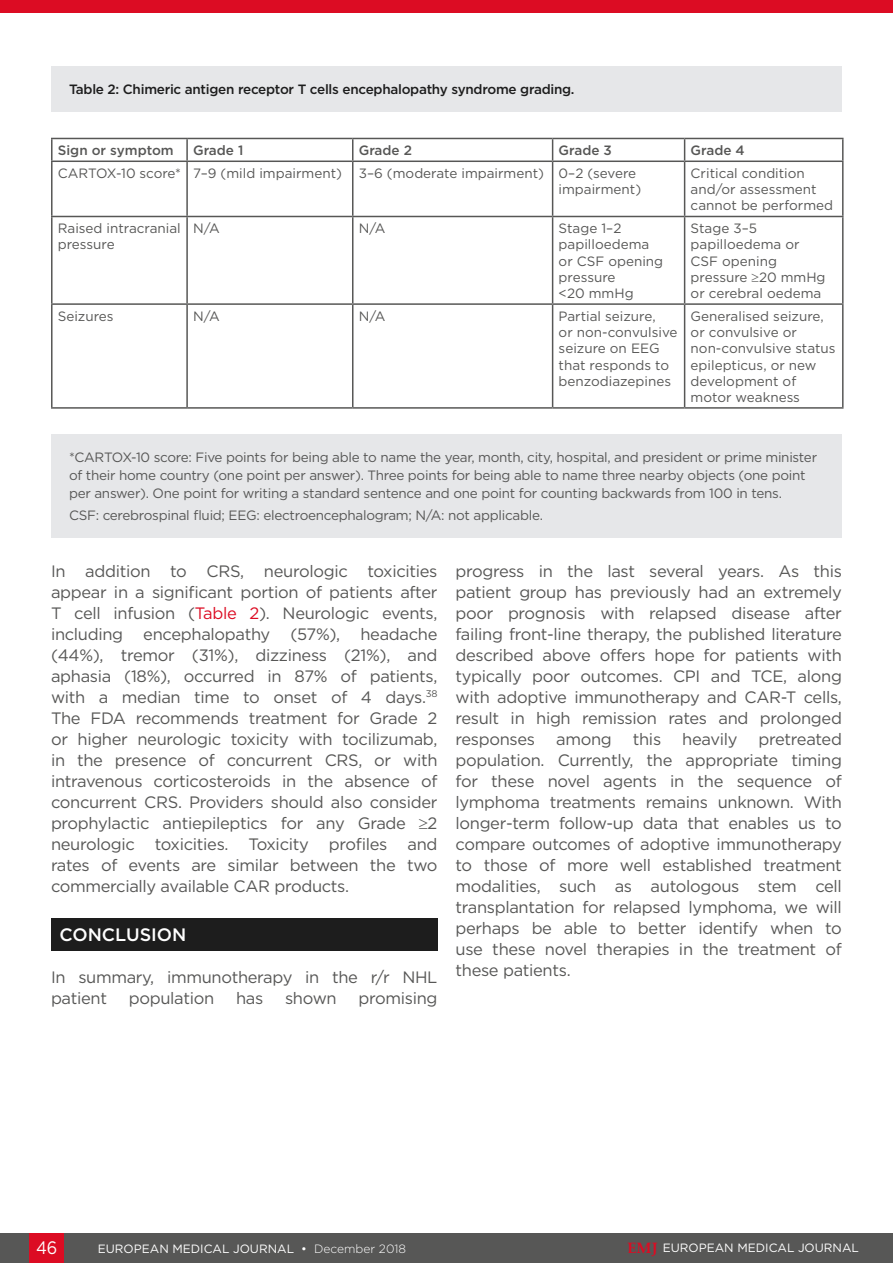
<style>
.page{position:relative;width:893px;height:1263px;background:#fff}
.page>*{position:absolute;margin:0;border:0;box-sizing:border-box;transform-origin:0 0}
.H1__Heading_1{font:500 18px "Gotham";color:#fff}
.t1{font:18px "Gotham";color:#fff;scale:.9 1}
.Body_Text{font:16.5px/21px "Gotham";letter-spacing:-.02em;color:#575756;text-align:justify}
.t2{font:13.5px/16.2px "Gotham";letter-spacing:-.015em;color:#575756}
.t3{font:500 13.5px "Gotham";letter-spacing:-.02em;color:#1d1d1d}
.t4{font:500 13.5px "Gotham";color:#575756}
.t5{font:12px "Gotham";color:#fff}
.s1{color:#dc0c23}
.s2{font-weight:300}
.s3{font-family:"Palatino Linotype";font-weight:700;font-size:15px;color:#dc0c23}
</style>
<div class="page">
<div style="left:0;top:1233px;width:893px;height:30px;background:#575756"></div>
<div style="left:30px;top:1233px;width:34px;height:30px;background:#dc0c23"></div>
<div style="left:0;top:0;width:893px;height:13px;background:#dc0c23"></div>
<div style="left:51px;top:918px;width:386px;height:33px;background:#1d1d1d"></div>
<div style="left:51px;top:67px;width:791px;height:45px;background:#e6e7e9"></div>
<div style="left:51px;top:434px;width:791px;height:104px;background:#e6e7e9"></div>
<hr style="left:51px;top:138px;width:136px;height:1px;background:#575756">
<hr style="left:51px;top:139px;width:2px;height:22px;background:#575756">
<hr style="left:187px;top:138px;width:166px;height:1px;background:#575756">
<hr style="left:186px;top:139px;width:2px;height:22px;background:#575756">
<hr style="left:353px;top:138px;width:200px;height:1px;background:#575756">
<svg style="left:352px;top:139px;width:1px;height:22px"></svg>
<hr style="left:553px;top:138px;width:132px;height:1px;background:#575756">
<svg style="left:552px;top:139px;width:1px;height:22px"></svg>
<hr style="left:685px;top:138px;width:158px;height:1px;background:#575756">
<svg style="left:684px;top:139px;width:1px;height:22px"></svg>
<svg style="left:842px;top:139px;width:1px;height:22px"></svg>
<hr style="left:51px;top:161px;width:136px;height:1px;background:#575756">
<hr style="left:51px;top:162px;width:2px;height:54px;background:#575756">
<hr style="left:187px;top:161px;width:166px;height:1px;background:#575756">
<hr style="left:186px;top:162px;width:2px;height:54px;background:#575756">
<hr style="left:353px;top:161px;width:200px;height:1px;background:#575756">
<hr style="left:352px;top:162px;width:1px;height:54px;background:#575756">
<hr style="left:553px;top:161px;width:132px;height:1px;background:#575756">
<hr style="left:552px;top:162px;width:1px;height:54px;background:#575756">
<hr style="left:685px;top:161px;width:158px;height:1px;background:#575756">
<hr style="left:684px;top:162px;width:1px;height:54px;background:#575756">
<hr style="left:842px;top:162px;width:1px;height:54px;background:#575756">
<hr style="left:51px;top:216px;width:136px;height:1px;background:#575756">
<hr style="left:51px;top:217px;width:2px;height:86px;background:#575756">
<hr style="left:187px;top:216px;width:166px;height:1px;background:#575756">
<hr style="left:186px;top:217px;width:2px;height:86px;background:#575756">
<hr style="left:353px;top:216px;width:200px;height:1px;background:#575756">
<hr style="left:352px;top:217px;width:1px;height:86px;background:#575756">
<hr style="left:553px;top:216px;width:132px;height:1px;background:#575756">
<hr style="left:552px;top:217px;width:1px;height:86px;background:#575756">
<hr style="left:685px;top:216px;width:158px;height:1px;background:#575756">
<hr style="left:684px;top:217px;width:1px;height:86px;background:#575756">
<hr style="left:842px;top:217px;width:1px;height:86px;background:#575756">
<hr style="left:51px;top:303px;width:136px;height:2px;background:#575756">
<hr style="left:51px;top:305px;width:2px;height:102px;background:#575756">
<hr style="left:187px;top:303px;width:166px;height:2px;background:#575756">
<hr style="left:186px;top:305px;width:2px;height:102px;background:#575756">
<hr style="left:353px;top:303px;width:200px;height:2px;background:#575756">
<hr style="left:352px;top:305px;width:1px;height:102px;background:#575756">
<hr style="left:553px;top:303px;width:132px;height:2px;background:#575756">
<hr style="left:552px;top:305px;width:1px;height:102px;background:#575756">
<hr style="left:685px;top:303px;width:158px;height:2px;background:#575756">
<hr style="left:684px;top:305px;width:1px;height:102px;background:#575756">
<hr style="left:842px;top:305px;width:1px;height:102px;background:#575756">
<hr style="left:51px;top:407px;width:136px;height:2px;background:#575756">
<hr style="left:187px;top:407px;width:166px;height:2px;background:#575756">
<hr style="left:353px;top:407px;width:200px;height:2px;background:#575756">
<hr style="left:553px;top:407px;width:132px;height:2px;background:#575756">
<hr style="left:685px;top:407px;width:158px;height:2px;background:#575756">
<p class="t3" style="left:69px;top:81px;width:507px">Table 2: Chimeric antigen receptor T cells encephalopathy syndrome grading.</p>
<p class="t4" style="left:58px;top:142px;width:117px">Sign or symptom</p>
<p class="t4" style="left:193px;top:142px;width:52px">Grade 1</p>
<p class="t4" style="left:359px;top:142px;width:55px">Grade 2</p>
<p class="t4" style="left:559px;top:142px;width:55px">Grade 3</p>
<p class="t4" style="left:691px;top:142px;width:56px">Grade 4</p>
<p class="t2" style="left:58px;top:165px;width:125px">CARTOX-10 score*</p>
<p class="t2" style="left:193px;top:165px;width:150px">7–9 (mild impairment)</p>
<p class="t2" style="left:359px;top:165px;width:187px">3–6 (moderate impairment)</p>
<p class="t2" style="left:559px;top:165px;width:84px">0–2 (severe impairment)</p>
<p class="t2" style="left:691px;top:165px;width:144px">Critical condition and/or assessment cannot be performed</p>
<p class="t2" style="left:58px;top:220px;width:125px">Raised intracranial pressure</p>
<p class="t2" style="left:193px;top:220px;width:28px">N/A</p>
<p class="t2" style="left:359px;top:220px;width:28px">N/A</p>
<p class="t2" style="left:559px;top:220px;width:106px">Stage 1–2 papilloedema or CSF opening pressure<br>&lt;20 mmHg</p>
<p class="t2" style="left:691px;top:220px;width:136px">Stage 3–5 papilloedema or<br>CSF opening pressure ≥20 mmHg or cerebral oedema</p>
<p class="t2" style="left:58px;top:308px;width:57px">Seizures</p>
<p class="t2" style="left:193px;top:308px;width:28px">N/A</p>
<p class="t2" style="left:359px;top:308px;width:28px">N/A</p>
<p class="t2" style="left:559px;top:308px;width:120px">Partial seizure,<br>or non-convulsive seizure on EEG that responds to benzodiazepines</p>
<p class="t2" style="left:691px;top:308px;width:147px">Generalised seizure, or convulsive or non-convulsive status epilepticus, or new development of motor weakness</p>
<p class="t2" style="left:69px;top:448px;width:750px;line-height:18px">*CARTOX-10 score: Five points for being able to name the year, month, city, hospital, and president or prime minister of their home country (one point per answer). Three points for being able to name three nearby objects (one point per answer). One point for writing a standard sentence and one point for counting backwards from 100 in tens.</p>
<p class="t2" style="left:69px;top:507px;width:475px">CSF: cerebrospinal fluid; EEG: electroencephalogram; N/A: not applicable.</p>
<p class="Body_Text" style="left:51px;top:560px;width:388px">In addition to CRS, neurologic toxicities appear in a significant portion of patients after T cell infusion (<span class="s1">Table 2</span>). Neurologic events, including encephalopathy (57%), headache (44%), tremor (31%), dizziness (21%), and aphasia (18%), occurred in 87% of patients, with a median time to onset of 4 days.<sup>38<br></sup>The FDA recommends treatment for Grade 2 or higher neurologic toxicity with tocilizumab, in the presence of concurrent CRS, or with intravenous corticosteroids in the absence of concurrent CRS. Providers should also consider prophylactic antiepileptics for any Grade ≥2 neurologic toxicities. Toxicity profiles and rates of events are similar between the two commercially available CAR products.</p>
<p class="H1__Heading_1" style="left:60px;top:923px;width:128px">CONCLUSION</p>
<p class="Body_Text" style="left:51px;top:967px;width:388px">In summary, immunotherapy in the r/r NHL patient</p>
<p class="Body_Text" style="left:129px;top:988px;width:87px">population</p>
<p class="Body_Text" style="left:236px;top:988px;width:29px">has</p>
<p class="Body_Text" style="left:285px;top:988px;width:53px">shown</p>
<p class="Body_Text" style="left:358px;top:988px;width:80px">promising</p>
<p class="Body_Text" style="left:455px;top:560px;width:388px">progress in the last several years. As this patient group has previously had an extremely poor prognosis with relapsed disease after failing front-line therapy, the published literature described above offers hope for patients with typically poor outcomes. CPI and TCE, along with adoptive immunotherapy and CAR-T cells, result in high remission rates and prolonged responses</p>
<p class="Body_Text" style="left:455px;top:728px;width:388px;text-indent:303px">pretreated population. Currently, the appropriate timing for these novel agents in the sequence of lymphoma treatments remains unknown. With longer-term follow-up data that enables us to compare outcomes of adoptive immunotherapy to those of more well established treatment modalities, such as autologous stem cell transplantation for relapsed lymphoma, we will perhaps be able to better identify when to use these novel therapies in the treatment of these patients.</p>
<p class="Body_Text" style="left:556px;top:728px;width:57px">among</p>
<p class="Body_Text" style="left:633px;top:728px;width:30px">this</p>
<p class="Body_Text" style="left:682px;top:728px;width:57px">heavily</p>
<p class="t1" style="left:36px;top:1236px;width:25px">46</p>
<p class="t5" style="left:98px;top:1241px;width:310px">EUROPEAN MEDICAL JOURNAL • <span class="s2">December 2018</span></p>
<p class="t5" style="left:627px;top:1240px;width:233px"><span class="s3">EMJ</span> EUROPEAN MEDICAL JOURNAL</p>
</div>
